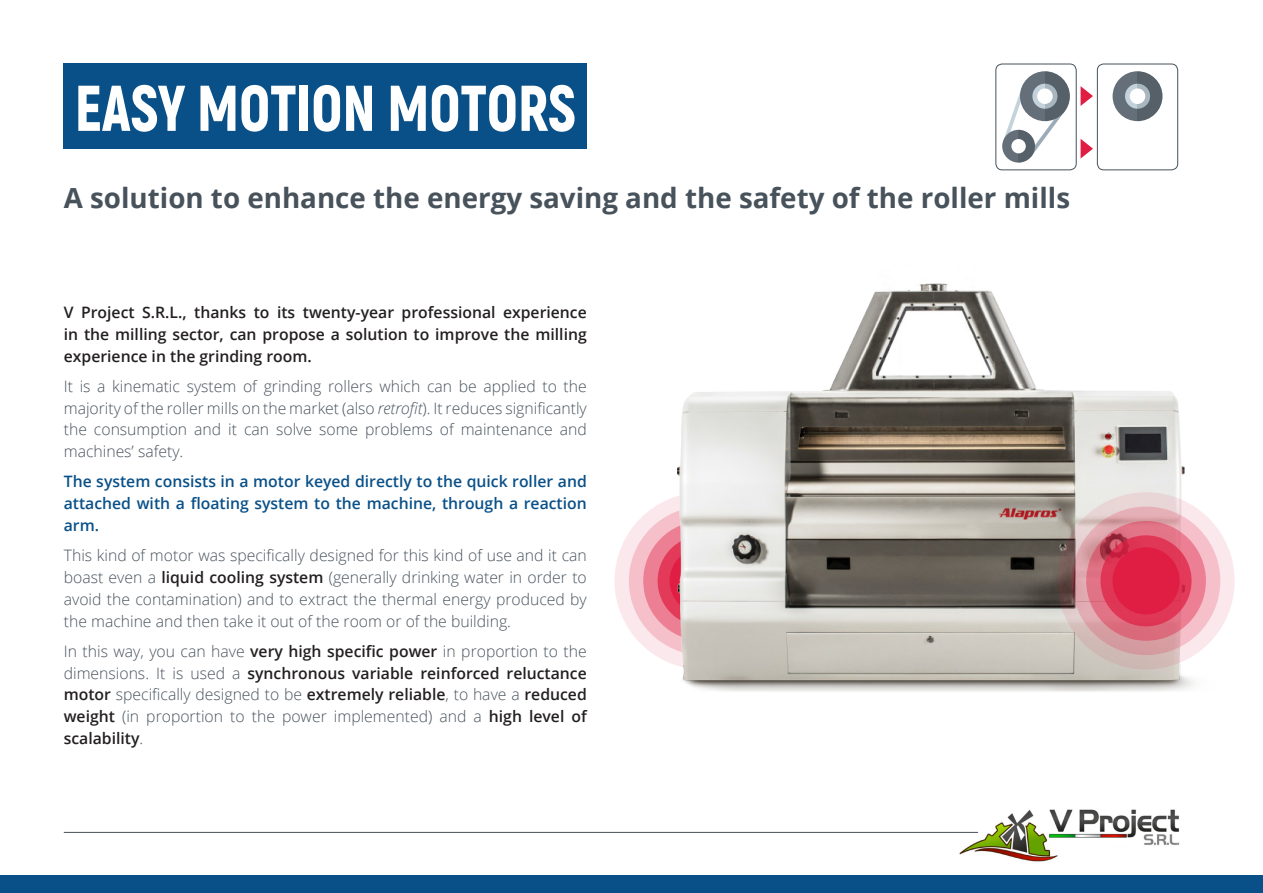
<style>
.page{position:relative;width:1263px;height:893px;background:#fff}
.page>*{position:absolute;margin:0;border:0;box-sizing:border-box;transform-origin:0 0}
.t1{font:900 64.5px "Akrobat";color:#fff;scale:.9 1}
.t2{font:700 27.75px "Open Sans";color:#47525b}
.t3{font:300 15.75px/21.8px "Open Sans";color:#47525b;text-align:justify}
.t4{font:600 15.75px/21.8px "Open Sans";color:#231f20;text-align:justify}
.t5{font:600 15.75px/21.8px "Open Sans";color:#095088;text-align:justify}
.s1{font-style:italic}
.s2{font-weight:600;color:#231f20}
</style>
<div class="page">
<img style="left:614px;top:283px;width:599px;height:409px">
<div style="left:0;top:876px;width:1263px;height:17px;background:#095088"></div>
<svg style="left:1057px;top:492px;width:178px;height:177px;background:#d7c2c2"></svg>
<svg style="left:1072px;top:507px;width:148px;height:148px;background:#e1aab1"></svg>
<svg style="left:1086px;top:521px;width:120px;height:120px;background:#de6f82"></svg>
<svg style="left:1100px;top:535px;width:91px;height:91px;background:#de3555"></svg>
<div style="left:1112px;top:547px;width:67px;height:67px;background:#e01d42;border-radius:50%"></div>
<div style="left:64px;top:64px;width:523px;height:85px;background:#095088"></div>
<img style="left:958px;top:809px;width:221px;height:53px">
<hr style="left:64px;top:832px;width:914px;height:1px;background:#47525b">
<div style="left:996px;top:64px;width:80px;height:106px;border:1px solid #47525b;border-radius:6px"></div>
<svg style="left:1002px;top:71px;width:68px;height:92px"></svg>
<svg style="left:1018px;top:130px;width:17px;height:33px"></svg>
<div style="left:1097px;top:64px;width:81px;height:106px;border:1px solid #47525b;border-radius:6px"></div>
<svg style="left:1112px;top:71px;width:50px;height:50px"></svg>
<svg style="left:1137px;top:84px;width:13px;height:25px"></svg>
<svg style="left:1080px;top:86px;width:13px;height:20px"></svg>
<svg style="left:1080px;top:139px;width:13px;height:20px"></svg>
<p class="t1" style="left:75px;top:66px;width:558px">EASY MOTION MOTORS</p>
<p class="t2" style="left:64px;top:179px;width:1008px">A solution to enhance the energy saving and the safety of the roller mills</p>
<p class="t4" style="left:64px;top:301px;width:524px">V Project S.R.L., thanks to its twenty-year professional experience in the milling sector, can propose a solution to improve the milling experience in the grinding room.</p>
<p class="t3" style="left:64px;top:375px;width:525px">It is a kinematic system of grinding rollers which can be applied to the majority of the roller mills on the market (also <span class="s1">retrofit</span>). It reduces significantly the consumption and it can solve some problems of maintenance and machines’ safety.</p>
<p class="t5" style="left:64px;top:471px;width:524px">The system consists in a motor keyed directly to the quick roller and attached with a floating system to the machine, through a reaction arm.</p>
<p class="t3" style="left:64px;top:544px;width:525px">This kind of motor was specifically designed for this kind of use and it can boast even a <span class="s2">liquid cooling system</span> (generally drinking water in order to avoid the contamination) and to extract the thermal energy produced by the machine and then take it out of the room or of the building.</p>
<p class="t3" style="left:64px;top:640px;width:524px">In this way, you can have <span class="s2">very high specific power</span> in proportion to the dimensions. It is used a <span class="s2">synchronous variable reinforced reluctance motor</span> specifically designed to be <span class="s2">extremely reliable</span>, to have a <span class="s2">reduced weight</span> (in proportion to the power implemented) and a <span class="s2">high level of scalability</span>.</p>
</div>
